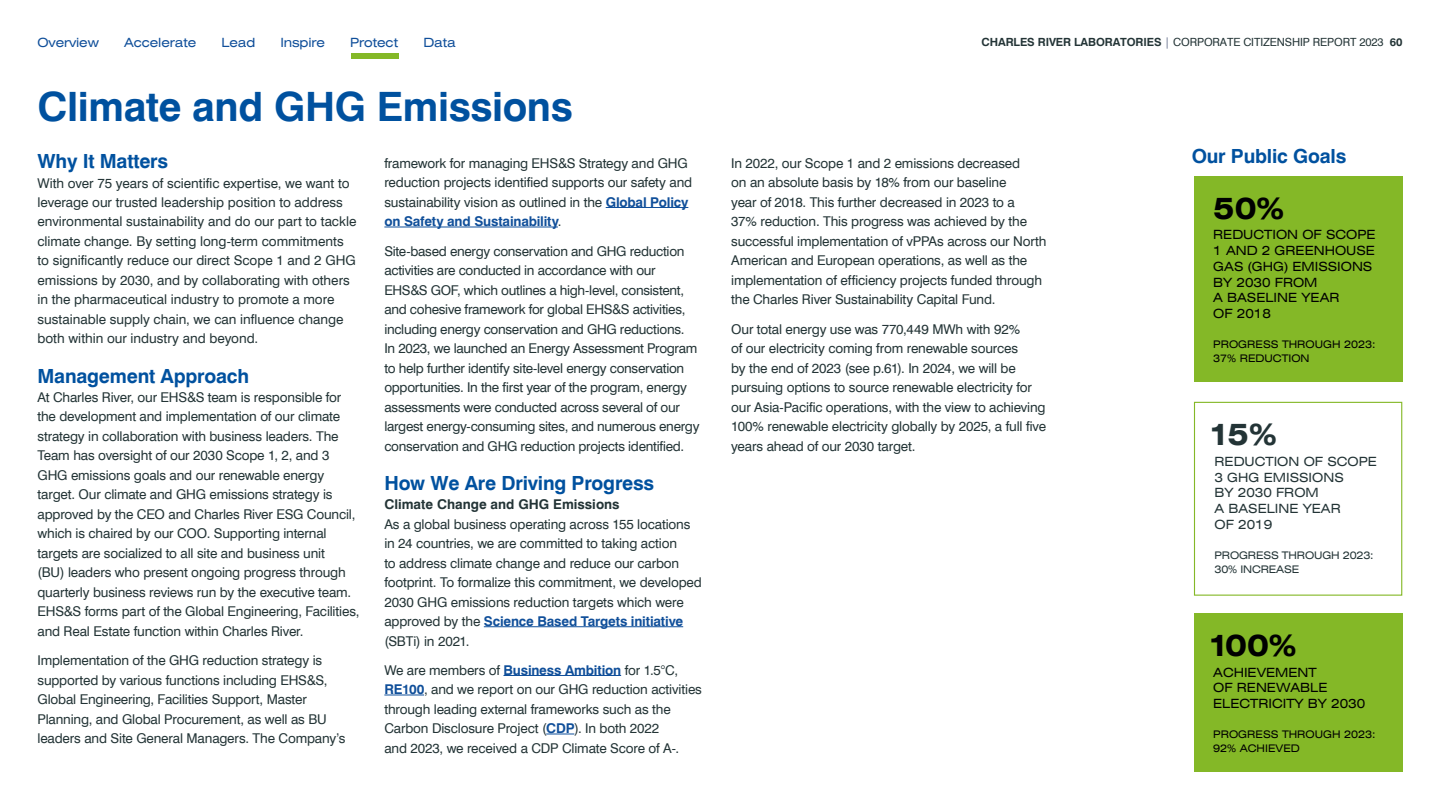
<style>
.page{position:relative;width:1440px;height:810px;background:#fff}
.page>*{position:absolute;margin:0;border:0;box-sizing:border-box;transform-origin:0 0}
.t1{font:700 40.5px "Swiss 721 BT";letter-spacing:-.01em;color:#00519f}
.t2{font:700 expanded 30px "Swiss 721 BT";color:#000}
.t3{font:700 expanded 30px "Swiss 721 BT";color:#233436}
.t4{font:700 19.5px "Swiss 721 BT";letter-spacing:-.01em;color:#00519f}
.t5{font:13.5px/19.5px "Swiss 721 BT";letter-spacing:-.01em;color:#233436}
.t6{font:700 13.5px "Swiss 721 BT";color:#233436}
.t7{font:expanded 12.75px/15.8px "Swiss 721 BT";color:#000}
.t8{font:expanded 12.75px/15.8px "Swiss 721 BT";color:#233436}
.t9{font:expanded 12.75px "Swiss 721 BT";letter-spacing:-.01em;color:#104f9a}
.t10{font:11.25px "Swiss 721 BT";letter-spacing:-.01em;color:#233436}
.t11{font:700 11.25px "Swiss 721 BT";color:#233436}
.t12{font:expanded 10.5px/14.2px "Swiss 721 BT";color:#000}
.t13{font:expanded 10.5px/14.2px "Swiss 721 BT";letter-spacing:-.015em;color:#233436}
.s1{font-weight:700}
.s2{font-weight:300;color:#192651}
.s3{font-weight:700;color:#104f9a}
</style>
<div class="page">
<hr style="left:606px;top:207px;width:82px;height:1px;background:#104f9a">
<hr style="left:384px;top:227px;width:174px;height:1px;background:#104f9a">
<hr style="left:484px;top:627px;width:199px;height:1px;background:#104f9a">
<hr style="left:504px;top:675px;width:117px;height:1px;background:#104f9a">
<hr style="left:384px;top:695px;width:40px;height:1px;background:#104f9a">
<svg style="left:546px;top:734px;width:28px;height:1px"></svg>
<div style="left:1194px;top:176px;width:208px;height:206px;background:#84b827"></div>
<div style="left:1194px;top:402px;width:208px;height:194px;border:1px solid #84b827"></div>
<div style="left:1194px;top:614px;width:208px;height:158px;background:#84b827"></div>
<div style="left:351px;top:53px;width:47px;height:5px;background:#84b827"></div>
<p class="t9" style="left:38px;top:35px;width:63px">Overview</p>
<p class="t9" style="left:124px;top:35px;width:74px">Accelerate</p>
<p class="t9" style="left:221px;top:35px;width:35px">Lead</p>
<p class="t9" style="left:280px;top:35px;width:46px">Inspire</p>
<p class="t9" style="left:350px;top:35px;width:50px">Protect</p>
<p class="t9" style="left:423px;top:35px;width:34px">Data</p>
<p class="t10" style="left:982px;top:35px;width:404px"><span class="s1">CHARLES RIVER LABORATORIES</span> <span class="s2">|</span> CORPORATE CITIZENSHIP REPORT 2023</p>
<p class="t11" style="left:1390px;top:35px;width:14px">60</p>
<h1 class="t1" style="left:38px;top:82px;width:537px">Climate and GHG Emissions</h1>
<h3 class="t4" style="left:38px;top:149px;width:132px">Why It Matters</h3>
<p class="t5" style="left:38px;top:173px;width:320px">With over 75 years of scientific expertise, we want to leverage our trusted leadership position to address environmental sustainability and do our part to tackle climate change. By setting long-term commitments to significantly reduce our direct Scope 1 and 2 GHG emissions by 2030, and by collaborating with others in the pharmaceutical industry to promote a more sustainable supply chain, we can influence change both within our industry and beyond.</p>
<h3 class="t4" style="left:38px;top:364px;width:213px">Management Approach</h3>
<p class="t5" style="left:38px;top:387px;width:323px">At Charles River, our EHS&amp;S team is responsible for the development and implementation of our climate strategy in collaboration with business leaders. The Team has oversight of our 2030 Scope 1, 2, and 3<br>GHG emissions goals and our renewable energy target. Our climate and GHG emissions strategy is approved by the CEO and Charles River ESG Council, which is chaired by our COO. Supporting internal targets are socialized to all site and business unit<br>(BU) leaders who present ongoing progress through quarterly business reviews run by the executive team.<br>EHS&amp;S forms part of the Global Engineering, Facilities, and Real Estate function within Charles River.</p>
<p class="t5" style="left:38px;top:651px;width:309px">Implementation of the GHG reduction strategy is supported by various functions including EHS&amp;S, Global Engineering, Facilities Support, Master Planning, and Global Procurement, as well as BU leaders and Site General Managers. The Company’s</p>
<p class="t5" style="left:384px;top:153px;width:309px">framework for managing EHS&amp;S Strategy and GHG reduction projects identified supports our safety and sustainability vision as outlined in the <span class="s3">Global Policy on Safety and Sustainability</span>.</p>
<p class="t5" style="left:384px;top:241px;width:317px">Site-based energy conservation and GHG reduction activities are conducted in accordance with our EHS&amp;S GOF, which outlines a high-level, consistent, and cohesive framework for global EHS&amp;S activities, including energy conservation and GHG reductions.<br>In 2023, we launched an Energy Assessment Program to help further identify site-level energy conservation opportunities. In the first year of the program, energy assessments were conducted across several of our largest energy-consuming sites, and numerous energy conservation and GHG reduction projects identified.</p>
<h3 class="t4" style="left:384px;top:471px;width:271px">How We Are Driving Progress</h3>
<p class="t6" style="left:384px;top:496px;width:237px">Climate Change and GHG Emissions</p>
<p class="t5" style="left:384px;top:514px;width:319px">As a global business operating across 155 locations in 24 countries, we are committed to taking action<br>to address climate change and reduce our carbon footprint. To formalize this commitment, we developed 2030 GHG emissions reduction targets which were approved by the <span class="s3">Science Based Targets initiative </span>(SBTi) in 2021.</p>
<p class="t5" style="left:384px;top:660px;width:319px">We are members of <span class="s3">Business Ambition</span> for 1.5°C, <span class="s3">RE100</span>, and we report on our GHG reduction activities through leading external frameworks such as the Carbon Disclosure Project (<span class="s3">CDP</span>). In both 2022<br>and 2023, we received a CDP Climate Score of A-.</p>
<p class="t5" style="left:731px;top:153px;width:317px">In 2022, our Scope 1 and 2 emissions decreased<br>on an absolute basis by 18% from our baseline<br>year of 2018. This further decreased in 2023 to a<br>37% reduction. This progress was achieved by the successful implementation of vPPAs across our North American and European operations, as well as the implementation of efficiency projects funded through the Charles River Sustainability Capital Fund.</p>
<p class="t5" style="left:731px;top:319px;width:316px">Our total energy use was 770,449 MWh with 92%<br>of our electricity coming from renewable sources<br>by the end of 2023 (see p.61). In 2024, we will be pursuing options to source renewable electricity for our Asia-Pacific operations, with the view to achieving 100% renewable electricity globally by 2025, a full five years ahead of our 2030 target.</p>
<h3 class="t4" style="left:1192px;top:144px;width:156px">Our Public Goals</h3>
<h2 class="t2" style="left:1213px;top:190px;width:72px">50%</h2>
<p class="t7" style="left:1213px;top:227px;width:164px">REDUCTION OF SCOPE<br>1 AND 2 GREENHOUSE<br>GAS (GHG) EMISSIONS<br>BY 2030 FROM<br>A BASELINE YEAR<br>OF 2018</p>
<p class="t12" style="left:1213px;top:337px;width:164px">PROGRESS THROUGH 2023:<br>37% REDUCTION</p>
<h2 class="t3" style="left:1208px;top:416px;width:70px">15%</h2>
<p class="t8" style="left:1215px;top:453px;width:164px">REDUCTION OF SCOPE<br>3 GHG EMISSIONS<br>BY 2030 FROM<br>A BASELINE YEAR<br>OF 2019</p>
<p class="t13" style="left:1215px;top:548px;width:161px">PROGRESS THROUGH 2023:<br>30% INCREASE</p>
<h2 class="t2" style="left:1208px;top:627px;width:90px">100%</h2>
<p class="t7" style="left:1213px;top:664px;width:153px">ACHIEVEMENT<br>OF RENEWABLE<br>ELECTRICITY BY 2030</p>
<p class="t12" style="left:1213px;top:727px;width:164px">PROGRESS THROUGH 2023:<br>92% ACHIEVED</p>
</div>
